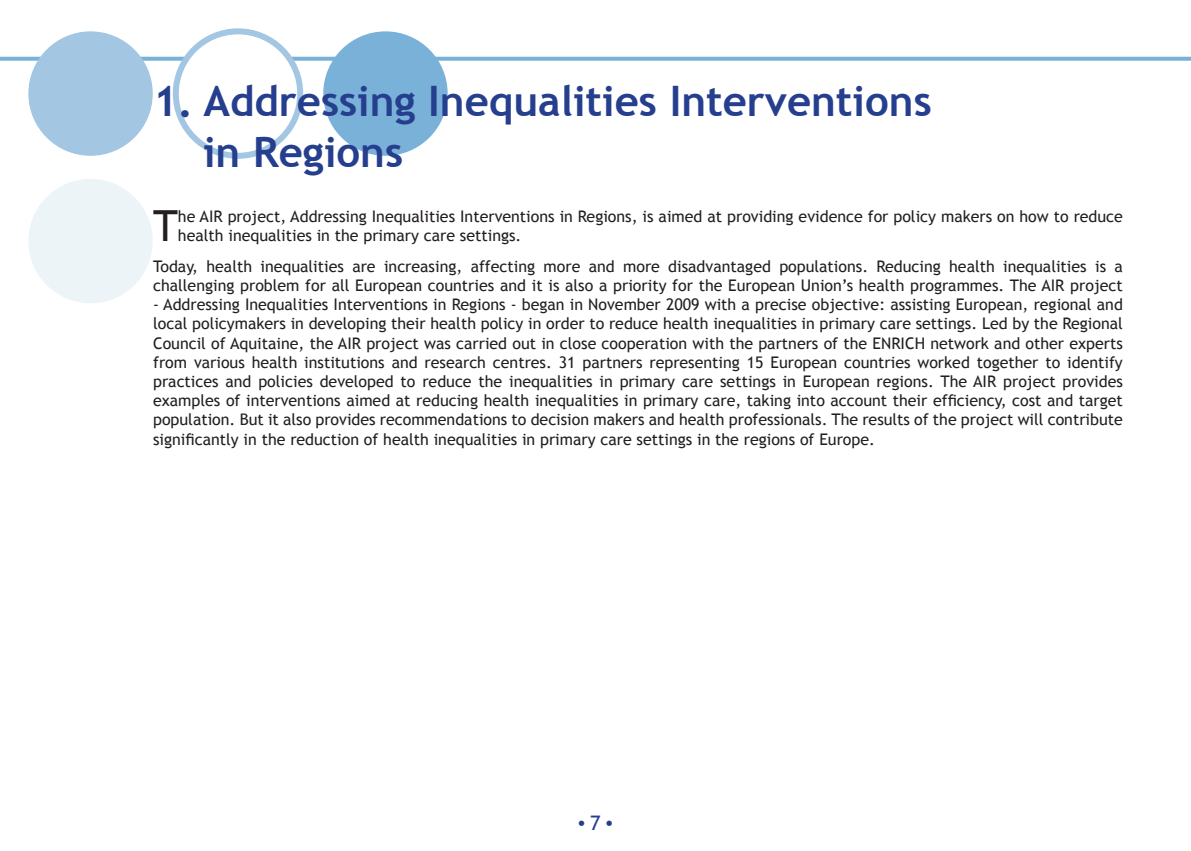
<style>
.page{position:relative;width:1191px;height:851px;background:#fff}
.page>*{position:absolute;margin:0;border:0;box-sizing:border-box;transform-origin:0 0}
.t1{font:42.8px "Trebuchet MS";color:#231f20}
.t2{font:700 42px/50.4px "Trebuchet MS";color:#253f8e}
.t3{font:20px "Times";color:#253f8e}
.t4{font:16px/19.2px "Trebuchet MS";color:#231f20}
.s1{font-family:"Trebuchet MS"}
</style>
<div class="page">
<svg style="left:0;top:57px;width:1191px;height:4px;background:#82b6da"></svg>
<div style="left:28px;top:31px;width:125px;height:125px;background:#a3c6e3;border-radius:50%"></div>
<div style="left:28px;top:179px;width:125px;height:124px;background:#edf4f8;border-radius:50%"></div>
<div style="left:176px;top:31px;width:124px;height:125px;background:#fff;border-radius:50%"></div>
<div style="left:173px;top:28px;width:130px;height:131px;border:6px solid #a3c6e3;border-radius:50%"></div>
<div style="left:323px;top:31px;width:124px;height:125px;background:#7ab1d8;border-radius:50%"></div>
<p class="t2" style="left:203px;top:76px;width:730px;text-indent:-50px">1. Addressing Inequalities Interventions in Regions</p>
<p class="t1" style="left:153px;top:201px;width:26px">T</p>
<p class="t4" style="left:178px;top:207px;width:946px">he AIR project, Addressing Inequalities Interventions in Regions, is aimed at providing evidence for policy makers on how to reduce health inequalities in the primary care settings.</p>
<p class="t4" style="left:153px;top:257px;width:971px">Today, health inequalities are increasing, affecting more and more disadvantaged populations. Reducing health inequalities is a challenging problem for all European countries and it is also a priority for the European Union’s health programmes. The AIR project</p>
<p class="t4" style="left:153px;top:295px;width:971px;text-align:justify">- Addressing Inequalities Interventions in Regions - began in November 2009 with a precise objective: assisting European, regional and local policymakers in developing their health policy in order to reduce health inequalities in primary care settings. Led by the Regional Council of Aquitaine, the AIR project was carried out in close cooperation with the partners of the ENRICH network and other experts from various health institutions and research centres. 31 partners representing 15 European countries worked together to identify practices and policies developed to reduce the inequalities in primary care settings in European regions. The AIR project provides examples of interventions aimed at reducing health inequalities in primary care, taking into account their efficiency, cost and target population. But it also provides recommendations to decision makers and health professionals. The results of the project will contribute significantly in the reduction of health inequalities in primary care settings in the regions of Europe.</p>
<p class="t3" style="left:578px;top:811px;width:36px">• <span class="s1">7</span> •</p>
</div>
